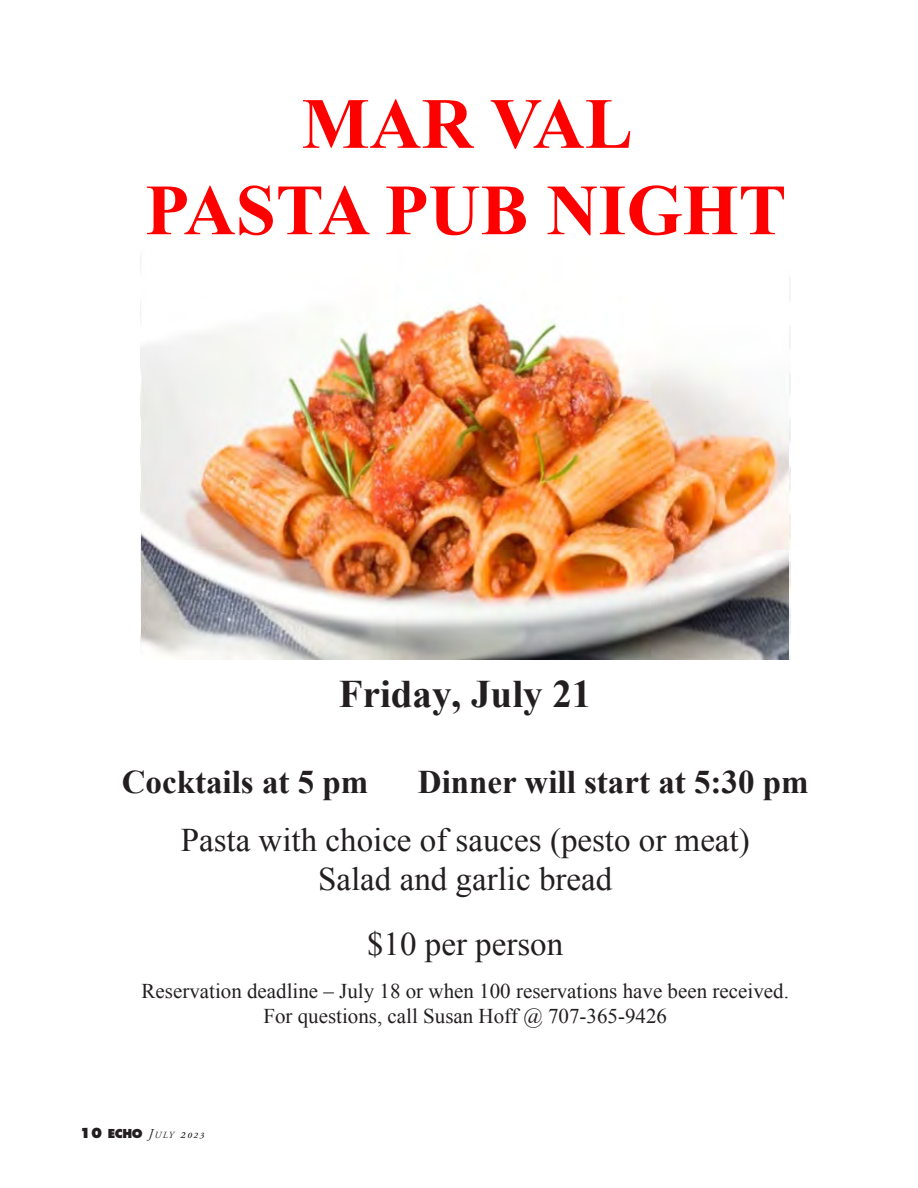
<style>
.page{position:relative;width:918px;height:1188px;background:#fff}
.page>*{position:absolute;margin:0;border:0;box-sizing:border-box;transform-origin:0 0}
.t1{font:700 72px/86.4px "Times New Roman";color:#f00;text-align:center}
.t2{font:700 39px "Times New Roman";color:#231f20}
.t3{font:33px/39.6px "Times New Roman";color:#231f20;text-align:center}
.t4{font:700 33px "Times New Roman";color:#231f20}
.t5{font:21px/25.2px "Times New Roman";color:#231f20;text-align:center}
.t6{font:800 12px "Futura Std";color:#231f20}
.s1{font-style:inherit}
.s2{font-size:13.5px}
.s3{font-family:"Adobe Garamond Pro";font-weight:400;font-style:italic;font-size:13.5px}
.s4{font-family:"Adobe Garamond Pro";font-weight:400;font-style:italic;font-size:9.45px}
</style>
<div class="page">
<img style="left:140px;top:255px;width:650px;height:405px">
<h1 class="t1" style="left:145px;top:79px;width:643px">MAR VAL<br>PASTA PUB NIGHT</h1>
<h2 class="t2" style="left:339px;top:667px;width:254px">Friday<span class="s1">,</span> July 21</h2>
<h3 class="t4" style="left:122px;top:759px;width:248px">Cocktails at 5 pm</h3>
<h3 class="t4" style="left:418px;top:759px;width:392px">Dinner will start at 5:30 pm</h3>
<h3 class="t3" style="left:181px;top:819px;width:571px">Pasta with choice of sauces (pesto or meat)<br>Salad and garlic bread</h3>
<h3 class="t3" style="left:367px;top:924px;width:198px">$10 per person</h3>
<p class="t5" style="left:142px;top:978px;width:649px">Reservation deadline – July 18 or when 100 reservations have been received.<br>For questions<span class="s1">,</span> call Susan <span class="s1">Hoff</span> @ 707-365-9426</p>
<p class="t6" style="left:80px;top:1126px;width:126px"><span class="s2">10</span> ECHO <span class="s3">J</span><span class="s4">uly</span> <span class="s3">2023</span></p>
</div>
